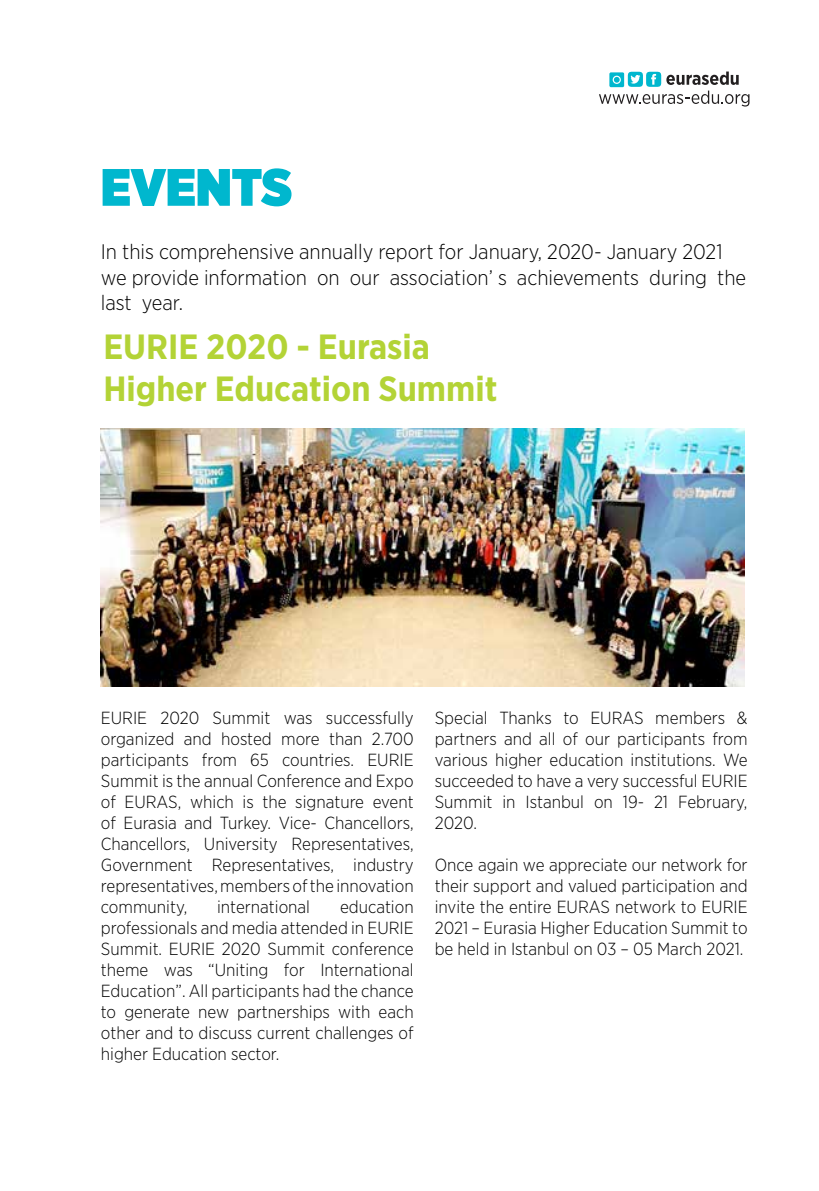
<style>
.page{position:relative;width:819px;height:1191px;background:#fff}
.page>*{position:absolute;margin:0;border:0;box-sizing:border-box;transform-origin:0 0}
.t1{font:900 52.5px "Gotham Narrow";color:#00b7ce}
.t2{font:700 35px/42px "Gotham Narrow";color:#b3d336}
.t3{font:300 21px/25.2px "Gotham Narrow";color:#000}
.t4{font:300 17.5px/21px "Gotham Narrow";color:#000;text-align:justify}
</style>
<div class="page">
<svg style="left:599px;top:72px;width:150px;height:35px"></svg>
<img style="left:101px;top:428px;width:643px;height:258px">
<h1 class="t1" style="left:101px;top:152px;width:193px">EVENTS</h1>
<p class="t3" style="left:101px;top:239px;width:646px">In this comprehensive annually report for January, 2020- January 2021 we provide information on our association’ s achievements during the last year.</p>
<h2 class="t2" style="left:103px;top:325px;width:395px">EURIE 2020 - Eurasia<br>Higher Education Summit</h2>
<p class="t4" style="left:101px;top:706px;width:314px">EURIE 2020 Summit was successfully organized and hosted more than 2.700 participants from 65 countries. EURIE Summit is the annual Conference and Expo of EURAS, which is the signature event of Eurasia and Turkey. Vice- Chancellors, Chancellors, University Representatives, Government Representatives, industry representatives, members of the innovation community,</p>
<p class="t4" style="left:101px;top:895px;width:314px;text-indent:239px">education professionals and media attended in EURIE Summit. EURIE 2020 Summit conference theme was “Uniting for International Education”. All participants had the chance to generate new partnerships with each other and to discuss current challenges of higher Education sector.</p>
<p class="t4" style="left:217px;top:895px;width:94px">international</p>
<p class="t4" style="left:434px;top:706px;width:314px">Special Thanks to EURAS members &amp; partners and all of our participants from various higher education institutions. We succeeded to have a very successful EURIE Summit in Istanbul on 19- 21 February, 2020.</p>
<p class="t4" style="left:434px;top:853px;width:314px">Once again we appreciate our network for their support and valued participation and invite the entire EURAS network to EURIE 2021 – Eurasia Higher Education Summit to be held in Istanbul on 03 – 05 March 2021.</p>
</div>
